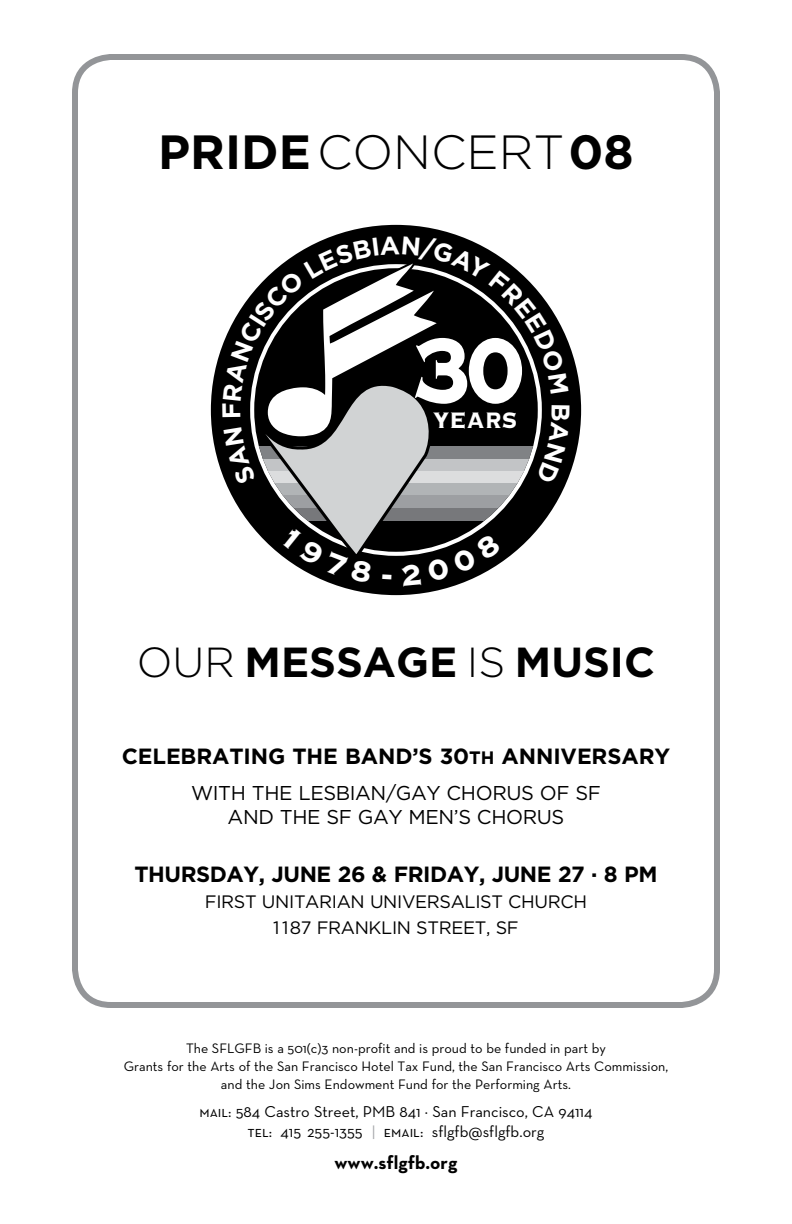
<style>
.page{position:relative;width:792px;height:1224px;background:#fff}
.page>*{position:absolute;margin:0;border:0;box-sizing:border-box;transform-origin:0 0}
.t1{font:122.4px "Copperplate Thirty Three BC";color:#fff;scale:.8 1}
.t2{font:700 48px "Gotham";color:#000}
.t3{font:700 42px "Gotham";color:#000}
.t4{font:35.2px "Copperplate Thirty Three BC";letter-spacing:-.01em;color:#fff;scale:.8 1}
.t5{font:700 22px "Gotham";letter-spacing:-.005em;color:#000}
.t6{font:20px/24px "Gotham";letter-spacing:-.02em;color:#000;text-align:center}
.t7{font:700 19px "Neutra Text";color:#000}
.t8{font:18px/26px "Gotham";letter-spacing:-.02em;color:#000;text-align:center}
.t9{font:16px/20px "Neutra Text";color:#000;text-align:center}
.t10{font:14px/18px "Neutra Text";color:#000;text-align:center}
.s1{font-weight:300}
.s2{font-size:18px}
.s3{font-family:"Neutra Text PS Book SC"}
.s4{color:#a7a9ac}
</style>
<div class="page">
<div style="left:72px;top:54px;width:648px;height:954px;border:6px solid #939598;border-radius:36px"></div>
<div style="left:211px;top:225px;width:370px;height:370px;background:#000;border-radius:50%"></div>
<svg style="left:222px;top:236px;width:348px;height:350px"></svg>
<h2 class="t2" style="left:158px;top:124px;width:477px">PRIDE<span class="s1">CONCERT</span>08</h2>
<h1 class="t1" style="left:413px;top:309px;width:142px">30</h1>
<h3 class="t4" style="left:433px;top:401px;width:107px">years</h3>
<h3 class="t3" style="left:137px;top:638px;width:520px"><span class="s1">OUR</span> MESSAGE <span class="s1">IS</span> MUSIC</h3>
<h3 class="t5" style="left:122px;top:744px;width:550px">CELEBRATING THE BAND’S 30<span class="s2">TH</span> ANNIVERSARY</h3>
<h3 class="t6" style="left:191px;top:781px;width:411px">WITH THE LESBIAN/GAY CHORUS OF SF<br>AND THE SF GAY MEN’S CHORUS</h3>
<h3 class="t5" style="left:134px;top:862px;width:525px">THURSDAY, JUNE 26 &amp; FRIDAY, JUNE 27 · 8 PM</h3>
<p class="t8" style="left:205px;top:889px;width:384px">FIRST UNITARIAN UNIVERSALIST CHURCH<br>1187 FRANKLIN STREET, SF</p>
<p class="t10" style="left:124px;top:1039px;width:546px">The SFLGFB is a 501(c)3 non-profit and is proud to be funded in part by<br>Grants for the Arts of the San Francisco Hotel Tax Fund, the San Francisco Arts Commission, and the Jon Sims Endowment Fund for the Performing Arts.</p>
<p class="t9" style="left:199px;top:1101px;width:395px"><span class="s3">mail:</span> 584 Castro Street, PMB 841 · San Francisco, CA 94114 <span class="s3">tel:</span> 415 255-1355 <span class="s4">|</span> <span class="s3">email:</span> sflgfb@sflgfb.org</p>
<h3 class="t7" style="left:335px;top:1150px;width:124px">www.sflgfb.org</h3>
</div>
